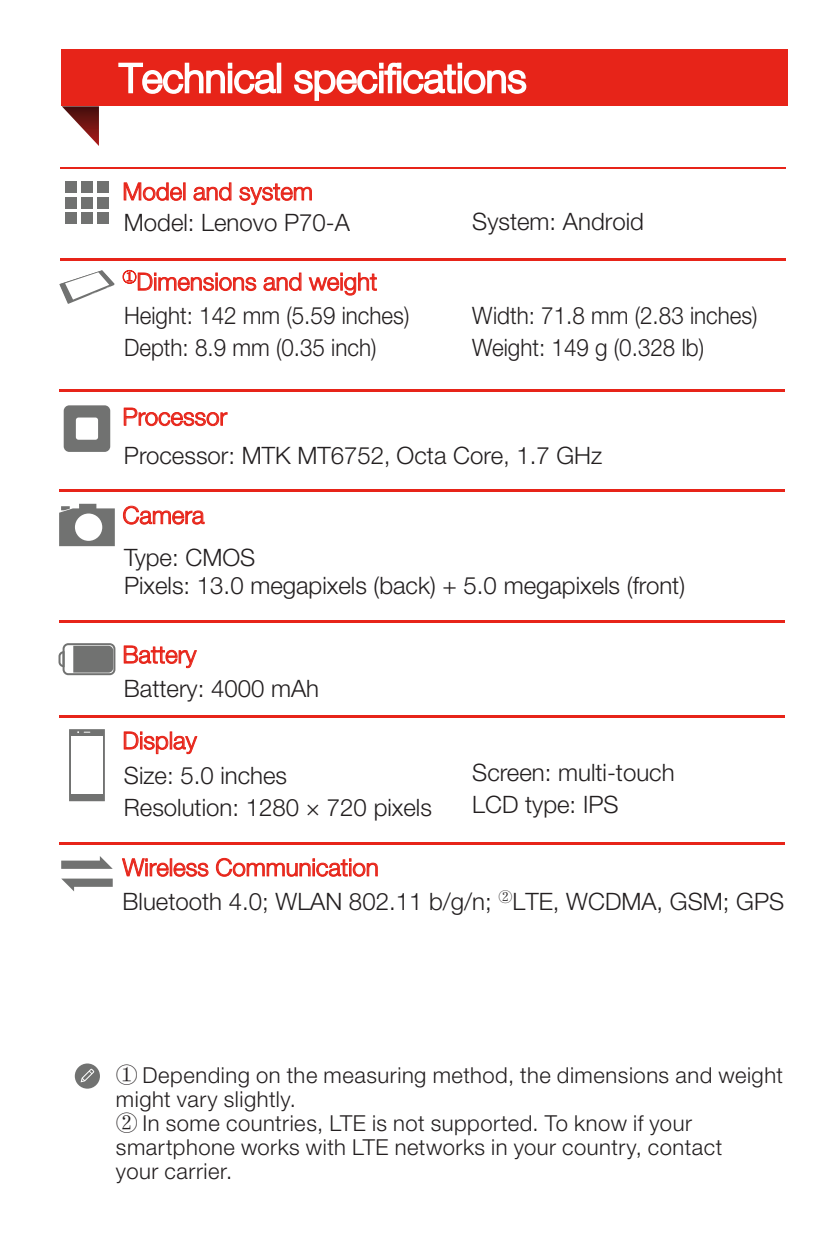
<style>
.page{position:relative;width:839px;height:1247px;background:#fff}
.page>*{position:absolute;margin:0;border:0;box-sizing:border-box;transform-origin:0 0}
.t1{font:300 40px "Helvetica Neue LT Std";color:#fff}
.t2{font:300 24px/32px "Helvetica Neue LT Std";color:#231f20}
.t3{font:300 24px/32px "Helvetica Neue LT Std";color:#231f20;scale:.93 1}
.t4{font:300 24px "Helvetica Neue LT Std";color:#e72419}
.t5{font:300 22px/24px "Helvetica Neue LT Std";letter-spacing:.025em;color:#231f20}
.s1{font-family:"Adobe Song Std"}
</style>
<div class="page">
<hr style="left:60px;top:167px;width:725px;height:2px;background:#e72419">
<svg style="left:123px;top:182px;width:19px;height:19px"></svg>
<div style="left:143px;top:187px;width:12px;height:14px;border:1px solid #e72419;border-radius:50%"></div>
<div style="left:144px;top:188px;width:10px;height:12px;border:1px solid #e72419;border-radius:50%"></div>
<svg style="left:156px;top:182px;width:26px;height:19px"></svg>
<div style="left:183px;top:182px;width:3px;height:18px;border:1px solid #e72419"></div>
<svg style="left:193px;top:182px;width:39px;height:19px"></svg>
<svg style="left:239px;top:183px;width:73px;height:22px"></svg>
<div style="left:66px;top:182px;width:11px;height:11px;background:#717271"></div>
<div style="left:82px;top:182px;width:11px;height:11px;background:#717271"></div>
<div style="left:97px;top:182px;width:11px;height:11px;background:#717271"></div>
<div style="left:66px;top:197px;width:11px;height:11px;background:#717271"></div>
<div style="left:82px;top:197px;width:11px;height:11px;background:#717271"></div>
<div style="left:97px;top:197px;width:11px;height:11px;background:#717271"></div>
<div style="left:66px;top:212px;width:11px;height:11px;background:#717271"></div>
<div style="left:82px;top:212px;width:11px;height:11px;background:#717271"></div>
<div style="left:97px;top:212px;width:11px;height:11px;background:#717271"></div>
<div style="left:75px;top:1063px;width:25px;height:25px;background:#717271;border-radius:50%"></div>
<svg style="left:81px;top:1068px;width:13px;height:14px"></svg>
<hr style="left:59px;top:715px;width:725px;height:2px;background:#e72419">
<div style="left:69px;top:729px;width:36px;height:72px;background:#717271"></div>
<div style="left:71px;top:736px;width:32px;height:57px;background:#fff"></div>
<svg style="left:77px;top:731px;width:13px;height:2px"></svg>
<svg style="left:123px;top:731px;width:75px;height:23px"></svg>
<hr style="left:59px;top:620px;width:725px;height:2px;background:#e72419">
<svg style="left:58px;top:643px;width:57px;height:32px"></svg>
<svg style="left:123px;top:645px;width:74px;height:23px"></svg>
<hr style="left:59px;top:390px;width:725px;height:2px;background:#e72419">
<div style="left:64px;top:405px;width:46px;height:47px;background:#717271;border-radius:6px"></div>
<div style="left:76px;top:417px;width:22px;height:23px;background:#fff;border-radius:3px"></div>
<svg style="left:123px;top:407px;width:23px;height:19px"></svg>
<div style="left:145px;top:412px;width:13px;height:14px;border:1px solid #e72419;border-radius:50%"></div>
<div style="left:147px;top:413px;width:9px;height:12px;border:1px solid #e72419;border-radius:50%"></div>
<svg style="left:158px;top:412px;width:48px;height:14px"></svg>
<div style="left:206px;top:412px;width:13px;height:14px;border:1px solid #e72419;border-radius:50%"></div>
<div style="left:208px;top:413px;width:10px;height:12px;border:1px solid #e72419;border-radius:50%"></div>
<svg style="left:220px;top:412px;width:8px;height:14px"></svg>
<hr style="left:60px;top:258px;width:725px;height:2px;background:#e72419">
<svg style="left:59px;top:270px;width:56px;height:34px"></svg>
<svg style="left:122px;top:269px;width:96px;height:22px"></svg>
<div style="left:219px;top:277px;width:13px;height:14px;border:1px solid #e72419;border-radius:50%"></div>
<div style="left:220px;top:278px;width:10px;height:12px;border:1px solid #e72419;border-radius:50%"></div>
<svg style="left:233px;top:277px;width:24px;height:14px"></svg>
<svg style="left:263px;top:272px;width:39px;height:19px"></svg>
<svg style="left:308px;top:272px;width:69px;height:24px"></svg>
<hr style="left:59px;top:489px;width:725px;height:2px;background:#e72419">
<svg style="left:59px;top:504px;width:56px;height:42px"></svg>
<svg style="left:123px;top:505px;width:82px;height:20px"></svg>
<hr style="left:59px;top:842px;width:725px;height:2px;background:#e72419">
<svg style="left:122px;top:858px;width:87px;height:19px"></svg>
<svg style="left:215px;top:857px;width:18px;height:20px"></svg>
<div style="left:233px;top:862px;width:12px;height:14px;border:1px solid #e72419;border-radius:50%"></div>
<div style="left:234px;top:864px;width:10px;height:11px;border:1px solid #e72419;border-radius:50%"></div>
<svg style="left:246px;top:858px;width:105px;height:19px"></svg>
<div style="left:353px;top:862px;width:12px;height:14px;border:1px solid #e72419;border-radius:50%"></div>
<div style="left:354px;top:864px;width:10px;height:11px;border:1px solid #e72419;border-radius:50%"></div>
<svg style="left:366px;top:862px;width:12px;height:15px"></svg>
<svg style="left:61px;top:856px;width:51px;height:12px"></svg>
<svg style="left:61px;top:878px;width:52px;height:13px"></svg>
<svg style="left:62px;top:106px;width:37px;height:40px"></svg>
<div style="left:62px;top:50px;width:725px;height:56px;background:#e72419"></div>
<svg style="left:118px;top:62px;width:159px;height:32px"></svg>
<div style="left:277px;top:63px;width:4px;height:30px;border:2px solid #fff"></div>
<svg style="left:294px;top:62px;width:233px;height:39px"></svg>
<h1 class="t1" style="left:119px;top:54px;width:408px">Technical specifications</h1>
<p class="t4" style="left:122px;top:177px;width:192px">Model and system</p>
<p class="t2" style="left:124px;top:206px;width:227px">Model: Lenovo P70-A</p>
<p class="t4" style="left:122px;top:267px;width:256px"><sup>①</sup>Dimensions and weight</p>
<p class="t3" style="left:124px;top:299px;width:308px">Height: 142 mm (5.59 inches)<br>Depth: 8.9 mm (0.35 inch)</p>
<p class="t4" style="left:122px;top:402px;width:106px">Processor</p>
<p class="t2" style="left:472px;top:205px;width:173px">System: Android</p>
<p class="t3" style="left:472px;top:299px;width:308px">Width: 71.8 mm (2.83 inches)<br>Weight: 149 g (0.328 lb)</p>
<p class="t2" style="left:124px;top:439px;width:480px">Processor: MTK MT6752, Octa Core, 1.7 GHz</p>
<p class="t4" style="left:122px;top:500px;width:83px">Camera</p>
<p class="t2" style="left:124px;top:542px;width:562px;line-height:28px">Type: CMOS<br>Pixels: 13.0 megapixels (back) + 5.0 megapixels (front)</p>
<p class="t4" style="left:122px;top:640px;width:75px">Battery</p>
<p class="t2" style="left:124px;top:672px;width:197px">Battery: 4000 mAh</p>
<p class="t4" style="left:122px;top:726px;width:76px">Display</p>
<p class="t2" style="left:124px;top:758px;width:309px">Size: 5.0 inches<br>Resolution: 1280 × 720 pixels</p>
<p class="t4" style="left:122px;top:852px;width:258px">Wireless Communication</p>
<p class="t2" style="left:472px;top:755px;width:204px">Screen: multi-touch<br>LCD type: IPS</p>
<p class="t2" style="left:122px;top:885px;width:663px">Bluetooth 4.0; WLAN 802.11 b/g/n; <sup>②</sup>LTE, WCDMA, GSM; GPS</p>
<p class="t5" style="left:116px;top:1062px;width:668px"><span class="s1">①</span> Depending on the measuring method, the dimensions and weight might vary slightly.<br><span class="s1">②</span> In some countries, LTE is not supported. To know if your smartphone works with LTE networks in your country, contact<br>your carrier.</p>
</div>
